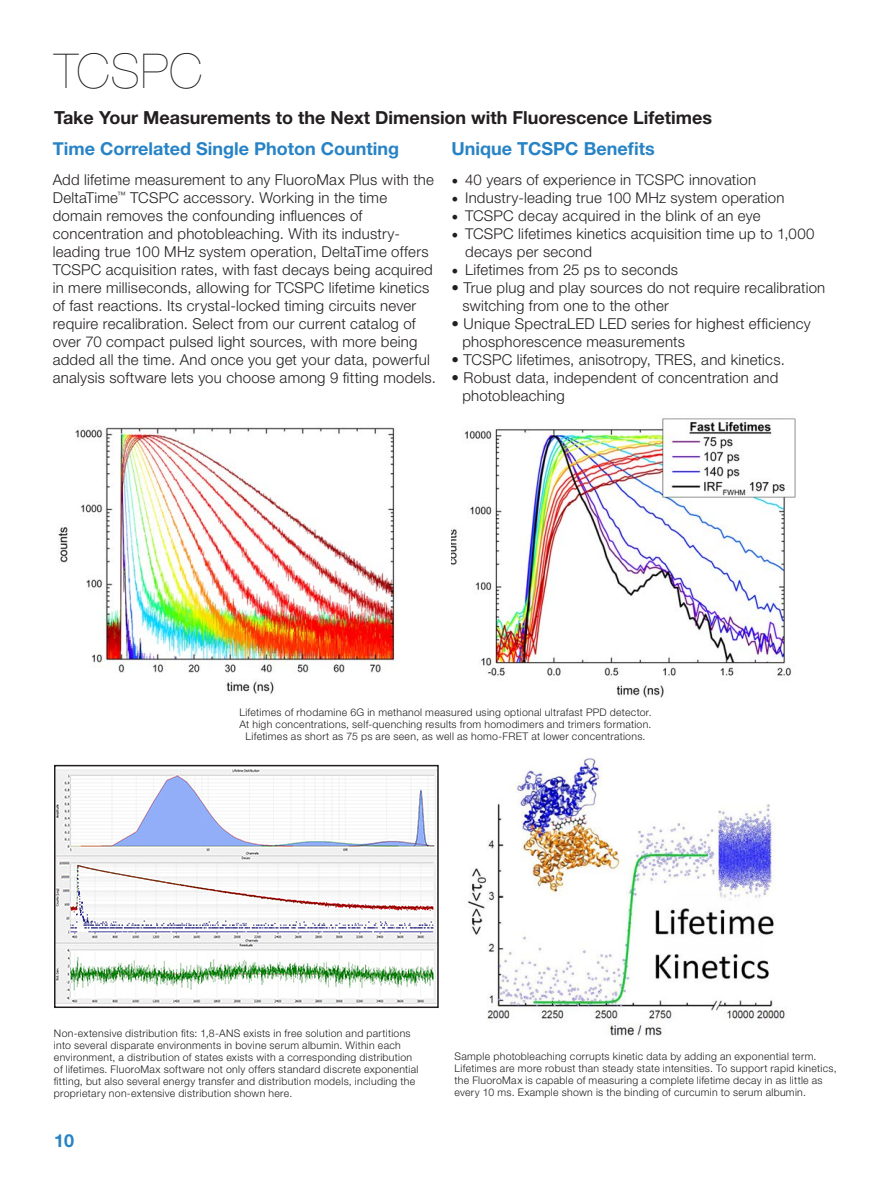
<style>
.page{position:relative;width:891px;height:1188px;background:#fff}
.page>*{position:absolute;margin:0;border:0;box-sizing:border-box;transform-origin:0 0}
.t1{font:200 48px "Helvetica Neue LT Std";letter-spacing:.02em;color:#231f20}
.t2{font:700 18px "Helvetica Neue LT Std";color:#231f20}
.t3{font:700 18px "Helvetica Neue LT Std";color:#2783c5}
.t4{font:700 17.85px "Helvetica Neue LT Std";color:#2783c5}
.t5{font:300 15px/18px "Helvetica Neue LT Std";letter-spacing:.015em;color:#231f20}
.t6{font:300 14.85px/18px "Helvetica Neue LT Std";letter-spacing:.015em;color:#231f20}
.t7{font:300 10.5px/12px "Helvetica Neue LT Std";letter-spacing:.03em;color:#231f20}
.s1{font-family:"Minion Pro";font-weight:400;font-size:17.85px}
.s2{font-family:"Minion Pro";font-weight:400;font-size:18px}
</style>
<div class="page">
<img style="left:58px;top:426px;width:339px;height:269px">
<img style="left:452px;top:418px;width:344px;height:280px">
<img style="left:57px;top:769px;width:379px;height:235px">
<div style="left:54px;top:765px;width:385px;height:243px;border:2px solid #231f20"></div>
<img style="left:468px;top:758px;width:317px;height:278px">
<p class="t1" style="left:54px;top:44px;width:150px">TCSPC</p>
<p class="t2" style="left:54px;top:107px;width:660px">Take Your Measurements to the Next Dimension with Fluorescence Lifetimes</p>
<p class="t4" style="left:53px;top:138px;width:348px">Time Correlated Single Photon Counting</p>
<p class="t5" style="left:53px;top:170px;width:383px">Add lifetime measurement to any FluoroMax Plus with the</p>
<p class="t5" style="left:53px;top:188px;width:385px">DeltaTime<sup>™</sup> TCSPC accessory. Working in the time domain removes the confounding influences of concentration and photobleaching. With its industry&shy;leading true 100 MHz system operation, DeltaTime offers TCSPC acquisition rates, with fast decays being acquired in mere milliseconds, allowing for TCSPC lifetime kinetics of fast reactions. Its crystal-locked timing circuits never require recalibration. Select from our current catalog of over 70 compact pulsed light sources, with more being added all the time. And once you get your data, powerful analysis software lets you choose among 9 fitting models.</p>
<p class="t3" style="left:452px;top:138px;width:205px">Unique TCSPC Benefits</p>
<p class="t6" style="left:452px;top:170px;width:306px"><span class="s1">•</span> 40 years of experience in TCSPC innovation</p>
<p class="t6" style="left:452px;top:188px;width:334px"><span class="s1">•</span> Industry-leading true 100 MHz system operation</p>
<p class="t6" style="left:452px;top:206px;width:311px"><span class="s1">•</span> TCSPC decay acquired in the blink of an eye</p>
<p class="t6" style="left:465px;top:224px;width:351px;text-indent:-14px"><span class="s1">•</span> TCSPC lifetimes kinetics acquisition time up to 1,000 decays per second</p>
<p class="t5" style="left:452px;top:260px;width:228px"><span class="s2">•</span> Lifetimes from 25 ps to seconds</p>
<p class="t5" style="left:452px;top:278px;width:375px">• True plug and play sources do not require recalibration</p>
<p class="t5" style="left:462px;top:296px;width:208px">switching from one to the other</p>
<p class="t5" style="left:452px;top:314px;width:361px">• Unique SpectraLED LED series for highest efficiency</p>
<p class="t5" style="left:462px;top:332px;width:224px">phosphorescence measurements</p>
<p class="t5" style="left:452px;top:350px;width:335px">• TCSPC lifetimes, anisotropy, TRES, and kinetics.</p>
<p class="t5" style="left:452px;top:368px;width:328px">• Robust data, independent of concentration and</p>
<p class="t5" style="left:462px;top:386px;width:104px">photobleaching</p>
<p class="t7" style="left:239px;top:706px;width:414px">Lifetimes of rhodamine 6G in methanol measured using optional ultrafast PPD detector.</p>
<p class="t7" style="left:240px;top:718px;width:413px">At high concentrations, self-quenching results from homodimers and trimers formation.</p>
<p class="t7" style="left:245px;top:730px;width:402px">Lifetimes as short as 75 ps are seen, as well as homo-FRET at lower concentrations.</p>
<p class="t7" style="left:54px;top:1027px;width:366px">Non-extensive distribution fits: 1,8-ANS exists in free solution and partitions into several disparate environments in bovine serum albumin. Within each environment, a distribution of states exists with a corresponding distribution of lifetimes. FluoroMax software not only offers standard discrete exponential fitting, but also several energy transfer and distribution models, including the proprietary non-extensive distribution shown here.</p>
<p class="t3" style="left:54px;top:1129px;width:22px">10</p>
<p class="t7" style="left:454px;top:1050px;width:384px">Sample photobleaching corrupts kinetic data by adding an exponential term.<br>Lifetimes are more robust than steady state intensities. To support rapid kinetics, the FluoroMax is capable of measuring a complete lifetime decay in as little as every 10 ms. Example shown is the binding of curcumin to serum albumin.</p>
</div>
